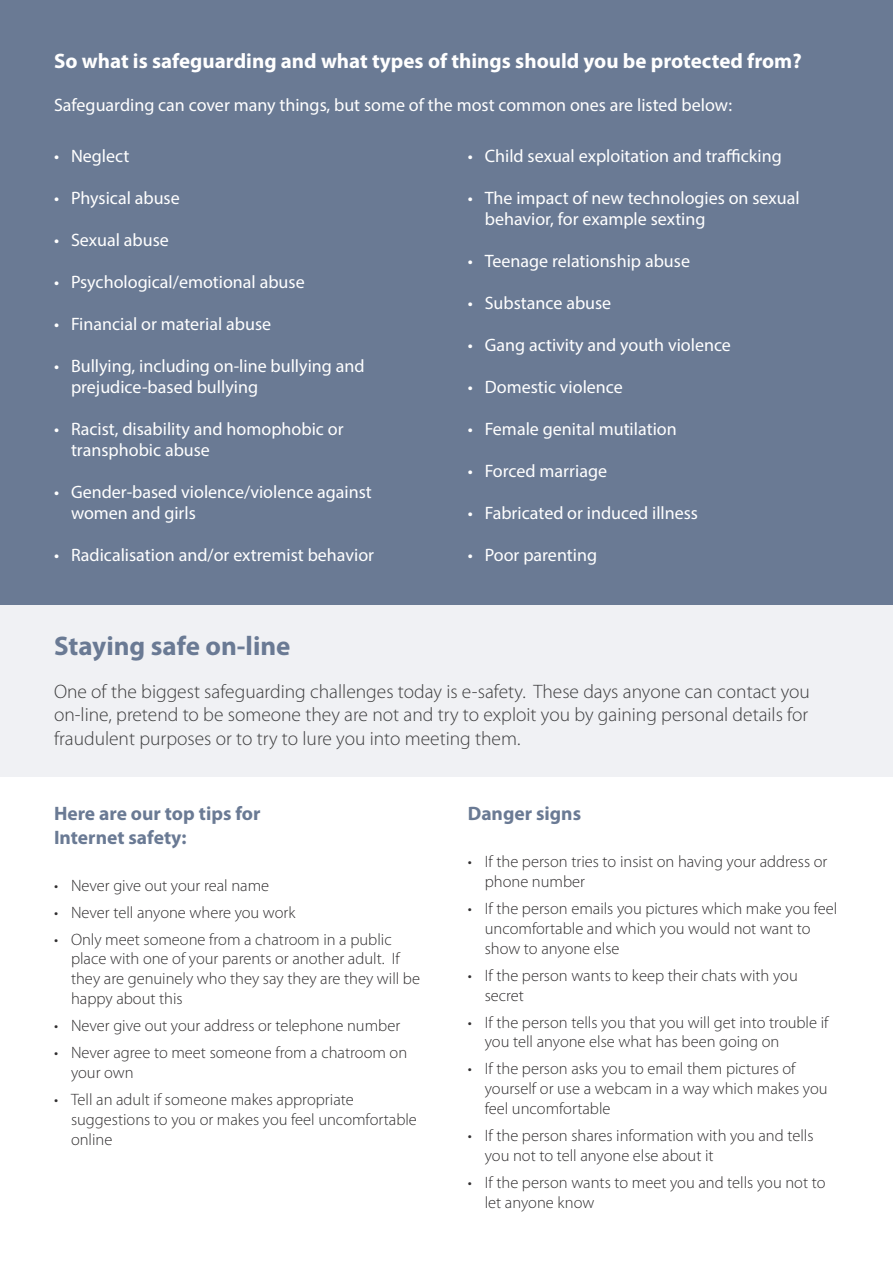
<style>
.page{position:relative;width:893px;height:1263px;background:#fff}
.page>*{position:absolute;margin:0;border:0;box-sizing:border-box;transform-origin:0 0}
.t1{font:700 27px "Myriad Pro";color:#6a7a94}
.t2{font:700 21px "Myriad Pro";color:#fff}
.t3{font:300 19.5px/23.4px "Myriad Pro";color:#3e3e3f;text-align:justify}
.t4{font:700 19.5px/23.4px "Myriad Pro";color:#6a7a94}
.t5{font:18px/21px "Myriad Pro";color:#fff}
.t6{font:300 16.5px/19.8px "Myriad Pro";color:#312f30}
</style>
<div class="page">
<div style="left:0;top:578px;width:893px;height:198px;background:#f0f1f4"></div>
<div style="left:0;top:0;width:893px;height:605px;background:#6a7a94"></div>
<p class="t2" style="left:54px;top:47px;width:749px">So what is safeguarding and what types of things should you be protected from?</p>
<p class="t5" style="left:54px;top:94px;width:680px">Safeguarding can cover many things, but some of the most common ones are listed below:</p>
<p class="t5" style="left:54px;top:146px;width:77px">• Neglect</p>
<p class="t5" style="left:54px;top:188px;width:127px">• Physical abuse</p>
<p class="t5" style="left:54px;top:230px;width:116px">• Sexual abuse</p>
<p class="t5" style="left:54px;top:272px;width:252px">• Psychological/emotional abuse</p>
<p class="t5" style="left:54px;top:314px;width:219px">• Financial or material abuse</p>
<p class="t5" style="left:71px;top:356px;width:295px;text-indent:-17px">• Bullying, including on-line bullying and prejudice-based bullying</p>
<p class="t5" style="left:71px;top:419px;width:274px;text-indent:-17px">• Racist, disability and homophobic or transphobic abuse</p>
<p class="t5" style="left:71px;top:482px;width:302px;text-indent:-17px">• Gender-based violence/violence against women and girls</p>
<p class="t5" style="left:54px;top:545px;width:322px">• Radicalisation and/or extremist behavior</p>
<p class="t5" style="left:468px;top:146px;width:316px">• Child sexual exploitation and trafficking</p>
<p class="t5" style="left:485px;top:188px;width:316px;text-indent:-17px">• The impact of new technologies on sexual behavior, for example sexting</p>
<p class="t5" style="left:468px;top:251px;width:224px">• Teenage relationship abuse</p>
<p class="t5" style="left:468px;top:293px;width:145px">• Substance abuse</p>
<p class="t5" style="left:468px;top:335px;width:265px">• Gang activity and youth violence</p>
<p class="t5" style="left:468px;top:377px;width:157px">• Domestic violence</p>
<p class="t5" style="left:468px;top:419px;width:210px">• Female genital mutilation</p>
<p class="t5" style="left:468px;top:461px;width:141px">• Forced marriage</p>
<p class="t5" style="left:468px;top:503px;width:232px">• Fabricated or induced illness</p>
<p class="t5" style="left:468px;top:545px;width:131px">• Poor parenting</p>
<p class="t1" style="left:54px;top:628px;width:238px">Staying safe on-line</p>
<p class="t3" style="left:54px;top:680px;width:757px">One of the biggest safeguarding challenges today is e-safety. These days anyone can contact you on-line, pretend to be someone they are not and try to exploit you by gaining personal details for fraudulent purposes or to try to lure you into meeting them.</p>
<p class="t4" style="left:54px;top:801px;width:208px">Here are our top tips for<br>Internet safety:</p>
<p class="t6" style="left:54px;top:875px;width:217px">• Never give out your real name</p>
<p class="t6" style="left:54px;top:902px;width:243px">• Never tell anyone where you work</p>
<p class="t6" style="left:71px;top:929px;width:351px;text-indent:-17px">• Only meet someone from a chatroom in a public place with one of your parents or another adult. If they are genuinely who they say they are they will be happy about this</p>
<p class="t6" style="left:54px;top:1016px;width:348px">• Never give out your address or telephone number</p>
<p class="t6" style="left:71px;top:1043px;width:338px;text-indent:-17px">• Never agree to meet someone from a chatroom on your own</p>
<p class="t6" style="left:71px;top:1090px;width:347px;text-indent:-17px">• Tell an adult if someone makes appropriate suggestions to you or makes you feel uncomfortable online</p>
<p class="t4" style="left:468px;top:801px;width:115px">Danger signs</p>
<p class="t6" style="left:485px;top:852px;width:344px;text-indent:-17px">• If the person tries to insist on having your address or phone number</p>
<p class="t6" style="left:485px;top:899px;width:354px;text-indent:-17px">• If the person emails you pictures which make you feel uncomfortable and which you would not want to show to anyone else</p>
<p class="t6" style="left:485px;top:965px;width:314px;text-indent:-17px">• If the person wants to keep their chats with you secret</p>
<p class="t6" style="left:485px;top:1012px;width:345px;text-indent:-17px">• If the person tells you that you will get into trouble if you tell anyone else what has been going on</p>
<p class="t6" style="left:485px;top:1059px;width:344px;text-indent:-17px">• If the person asks you to email them pictures of yourself or use a webcam in a way which makes you feel uncomfortable</p>
<p class="t6" style="left:485px;top:1126px;width:330px;text-indent:-17px">• If the person shares information with you and tells you not to tell anyone else about it</p>
<p class="t6" style="left:485px;top:1172px;width:342px;text-indent:-17px">• If the person wants to meet you and tells you not to let anyone know</p>
</div>
